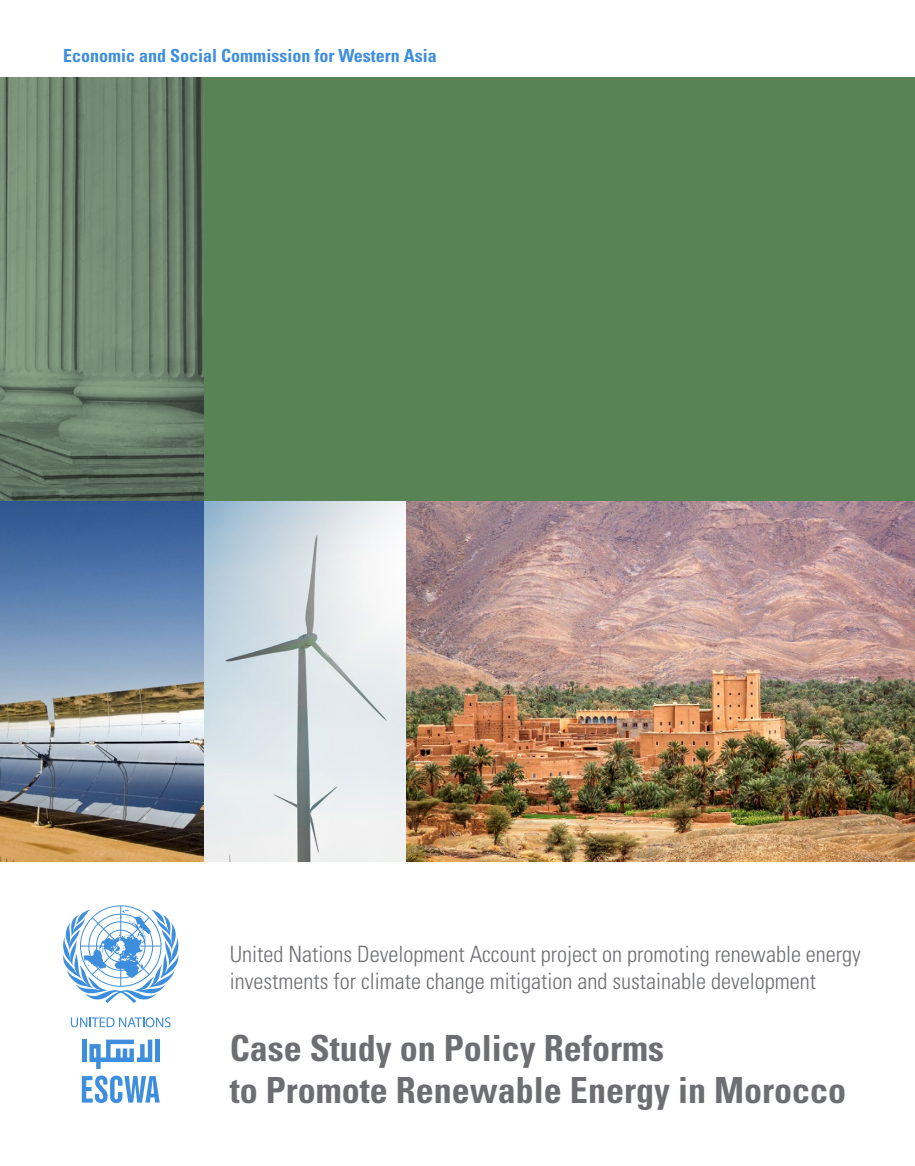
<style>
.page{position:relative;width:915px;height:1166px;background:#fff}
.page>*{position:absolute;margin:0;border:0;box-sizing:border-box;transform-origin:0 0}
.t1{font:700 condensed 36px/42px "Univers";color:#6d6e71}
.t2{font:300 condensed 22.5px/27px "Univers LT Std";color:#6d6e71}
.t3{font:700 condensed 18px "Univers";color:#3e8ede}
</style>
<div class="page">
<svg style="left:63px;top:905px;width:116px;height:97px"></svg>
<hr style="left:155px;top:1039px;width:4px;height:22px;background:#3e8ede">
<hr style="left:82px;top:1039px;width:4px;height:22px;background:#3e8ede">
<svg style="left:89px;top:1039px;width:63px;height:29px"></svg>
<svg style="left:82px;top:1075px;width:78px;height:27px"></svg>
<svg style="left:71px;top:1017px;width:100px;height:9px"></svg>
<div style="left:204px;top:77px;width:710px;height:424px;background:#588354"></div>
<svg style="left:0;top:77px;width:204px;height:424px;background:#6b806b"></svg>
<img style="left:0;top:501px;width:914px;height:360px">
<p class="t3" style="left:63px;top:45px;width:375px">Economic and Social Commission for Western Asia</p>
<p class="t2" style="left:229px;top:940px;width:632px">United Nations Development Account project on promoting renewable energy investments for climate change mitigation and sustainable development</p>
<h1 class="t1" style="left:229px;top:1026px;width:617px">Case Study on Policy Reforms<br>to Promote Renewable Energy in Morocco</h1>
</div>
